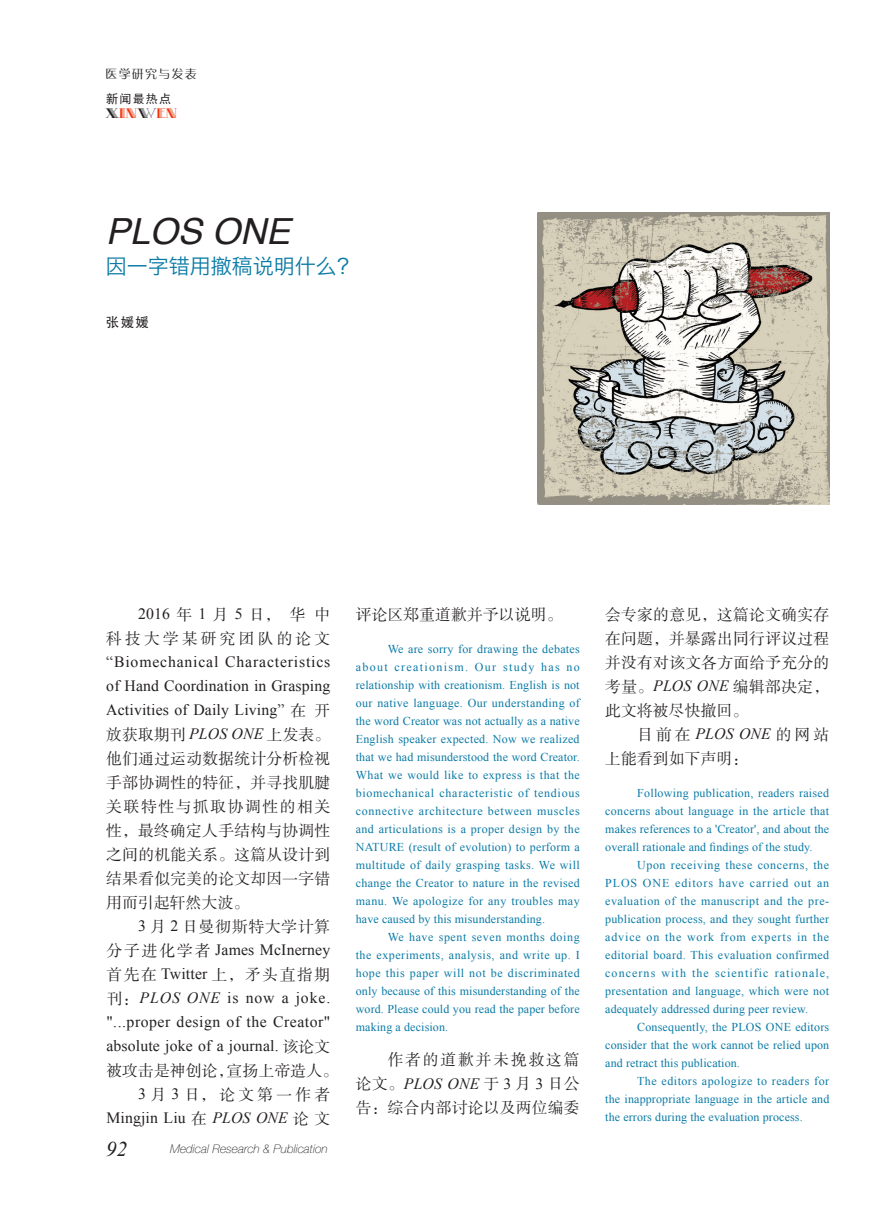
<style>
.page{position:relative;width:893px;height:1212px;background:#fff}
.page>*{position:absolute;margin:0;border:0;box-sizing:border-box;transform-origin:0 0}
.t1{font:italic 36px "Helvetica";color:#231f20}
.t2{font:21px "Hiragino Sans GB W3";color:#0a7aa6}
.t3{font:italic 21px "Times New Roman";color:#231f20}
.t4{font:15.75px/24px "FZSSJW GB1 0";letter-spacing:.015em;color:#231f20;text-align:justify}
.t5{font:15.75px/24px "Times New Roman";letter-spacing:.01em;color:#231f20;text-align:justify}
.t6{font:15.75px "FZSSJW GB1 0";letter-spacing:.1em;color:#231f20}
.t7{font:italic 15.75px "Times New Roman";letter-spacing:.01em;color:#231f20}
.t8{font:15.75px "FZSSJW GB1 0";letter-spacing:.2em;color:#231f20}
.t9{font:15.75px "FZSSJW GB1 0";letter-spacing:.05em;color:#231f20}
.t10{font:13.5px "ST Heiti";color:#231f20}
.t11{font:12px/18px "Times New Roman";letter-spacing:.01em;color:#0a7aa6;text-align:justify}
.t12{font:italic 100 12px "Helvetica Neue LT";color:#231f20}
.t13{font:12px "FZZQJW GB1 0";letter-spacing:.1em;color:#231f20}
.t14{font:12px "Dooijes Deco Deluxe NF";color:#f23005}
.t15{font:12px "Sim Hei";letter-spacing:.1em;color:#231f20}
.s1{color:#231f20}
.s2{font-family:"FZSSJW GB1 0"}
.s3{font-family:"Times New Roman";font-style:italic}
.s4{font-family:"Times New Roman"}
.s5{font-style:italic}
.s6{font-family:"FZSSJW GB1 0";font-style:normal}
</style>
<div class="page">
<img style="left:537px;top:213px;width:292px;height:292px">
<p class="t13" style="left:106px;top:68px;width:93px">医学研究与发表</p>
<p class="t15" style="left:106px;top:93px;width:66px">新闻最热点</p>
<p class="t14" style="left:106px;top:105px;width:73px"><span class="s1">X</span>IN<span class="s1">W</span>EN</p>
<h1 class="t1" style="left:106px;top:203px;width:186px">PLOS ONE</h1>
<h2 class="t2" style="left:106px;top:253px;width:253px">因一字错用撤稿说明什么？</h2>
<p class="t10" style="left:106px;top:315px;width:45px">张媛媛</p>
<h3 class="t5" style="left:138px;top:601px;width:194px">2016<span class="s2">年</span>1<span class="s2">月</span>5<span class="s2">日，华中</span></h3>
<h3 class="t8" style="left:106px;top:630px;width:225px">科技大学某研究团队的论文</h3>
<h3 class="t5" style="left:106px;top:649px;width:226px">“Biomechanical Characteristics of Hand Coordination in Grasping Activities of Daily Living” <span class="s2">在开</span></h3>
<h3 class="t4" style="left:106px;top:723px;width:225px">放获取期刊 <span class="s3">PLOS ONE</span> 上发表。他们通过运动数据统计分析检视手部协调性的特征，并寻找肌腱关联特性与抓取协调性的相关性，最终确定人手结构与协调性之间的机能关系。这篇从设计到结果看似完美的论文却因一字错用而引起轩然大波。</h3>
<h3 class="t9" style="left:138px;top:918px;width:194px"><span class="s4">3</span> 月 <span class="s4">2</span> 日曼彻斯特大学计算</h3>
<h3 class="t5" style="left:106px;top:937px;width:225px"><span class="s2">分子进化学者</span> James McInerney</h3>
<h3 class="t6" style="left:106px;top:966px;width:225px">首先在 <span class="s4">Twitter</span> 上，矛头直指期</h3>
<h3 class="t5" style="left:106px;top:985px;width:226px"><span class="s2">刊：</span><span class="s5">PLOS ONE</span> is now a joke. "...proper design of the Creator" absolute joke of a journal. <span class="s2">该论文</span></h3>
<h3 class="t4" style="left:138px;top:1059px;width:201px;text-indent:-32px">被攻击是神创论，宣扬上帝造人。<br><span class="s4">3</span>月<span class="s4">3</span>日，论文第一作者</h3>
<h3 class="t5" style="left:106px;top:1105px;width:225px">Mingjin Liu <span class="s2">在</span> <span class="s5">PLOS ONE</span> <span class="s2">论文</span></h3>
<h2 class="t3" style="left:106px;top:1134px;width:22px">92</h2>
<p class="t12" style="left:170px;top:1142px;width:159px">Medical Research &amp; Publication</p>
<h3 class="t4" style="left:356px;top:603px;width:208px">评论区郑重道歉并予以说明。</h3>
<p class="t11" style="left:356px;top:639px;width:226px;text-indent:32px">We are sorry for drawing the debates about creationism. Our study has no relationship with creationism. English is not our native language. Our understanding of the word Creator was not actually as a native English speaker expected. Now we realized that we had misunderstood the word Creator.<br>What we would like to express is that the biomechanical characteristic of tendious connective architecture between muscles and articulations is a proper design by the NATURE (result of evolution) to perform a multitude of daily grasping tasks. We will change the Creator to nature in the revised manu. We apologize for any troubles may have caused by this misunderstanding.</p>
<p class="t11" style="left:356px;top:927px;width:226px;text-indent:32px">We have spent seven months doing the experiments, analysis, and write up. I hope this paper will not be discriminated only because of this misunderstanding of the word. Please could you read the paper before making a decision.</p>
<h3 class="t4" style="left:356px;top:1048px;width:225px;text-indent:32px">作者的道歉并未挽救这篇论文。<span class="s3">PLOS ONE</span> 于 <span class="s4">3</span> 月 <span class="s4">3</span> 日公告：综合内部讨论以及两位编委</h3>
<h3 class="t4" style="left:605px;top:603px;width:225px">会专家的意见，这篇论文确实存在问题，并暴露出同行评议过程并没有对该文各方面给予充分的考量。<span class="s3">PLOS ONE</span> 编辑部决定，此文将被尽快撤回。</h3>
<h3 class="t7" style="left:637px;top:723px;width:194px"><span class="s6">目前在</span> PLOS ONE<span class="s6">的网站</span></h3>
<h3 class="t4" style="left:605px;top:747px;width:145px">上能看到如下声明：</h3>
<p class="t11" style="left:605px;top:783px;width:226px;text-indent:32px">Following publication, readers raised concerns about language in the article that makes references to a 'Creator', and about the overall rationale and findings of the study.</p>
<p class="t11" style="left:605px;top:855px;width:226px;text-indent:32px">Upon receiving these concerns, the PLOS ONE editors have carried out an evaluation of the manuscript and the pre&shy;publication process, and they sought further advice on the work from experts in the editorial board. This evaluation confirmed concerns with the scientific rationale, presentation and language, which were not adequately addressed during peer review.</p>
<p class="t11" style="left:605px;top:1017px;width:225px;text-indent:32px">Consequently, the PLOS ONE editors consider that the work cannot be relied upon and retract this publication.</p>
<p class="t11" style="left:605px;top:1071px;width:226px;text-indent:32px">The editors apologize to readers for the inappropriate language in the article and the errors during the evaluation process.</p>
</div>
